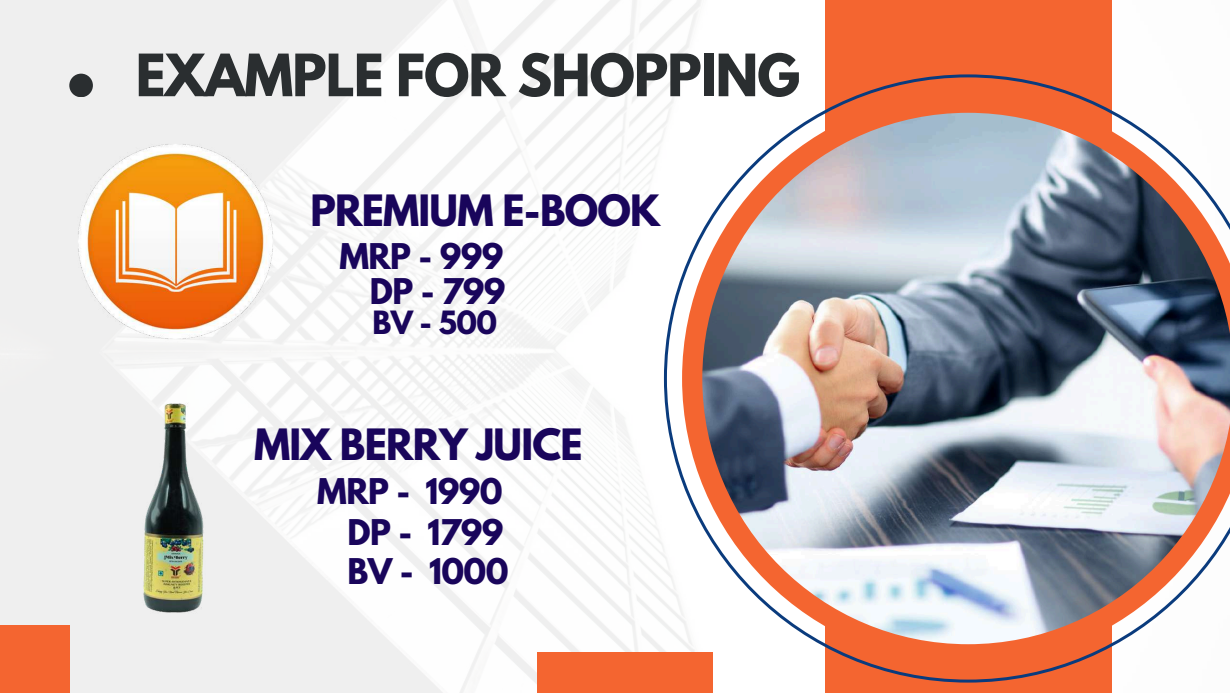
<style>
.page{position:relative;width:1230px;height:693px;background:#fff}
.page>*{position:absolute;margin:0;border:0;box-sizing:border-box;transform-origin:0 0}
.t1{font:700 51.7px "League Spartan";letter-spacing:-.02em;color:#2a2e30}
.t2{font:700 38.3px "League Spartan";letter-spacing:-.02em;color:#19055b}
.t3{font:700 31.4px/40.2px "League Spartan";letter-spacing:-.02em;color:#19055b}
.t4{font:700 28.4px "League Spartan";color:#19055b}
</style>
<div class="page">
<img style="left:0;top:0;width:1112px;height:693px">
<div style="left:538px;top:652px;width:175px;height:41px;background:#f46530"></div>
<div style="left:69px;top:74px;width:24px;height:23px;background:#2a2e30;border-radius:50%"></div>
<div style="left:825px;top:0;width:286px;height:693px;background:#f46530"></div>
<svg style="left:664px;top:74px;width:448px;height:609px"></svg>
<svg style="left:682px;top:93px;width:434px;height:571px"></svg>
<img style="left:702px;top:113px;width:528px;height:531px">
<div style="left:0;top:625px;width:69px;height:68px;background:#f46530"></div>
<img style="left:112px;top:356px;width:127px;height:279px">
<img style="left:69px;top:135px;width:213px;height:213px">
<h1 class="t1" style="left:136px;top:50px;width:666px">EXAMPLE FOR SHOPPING</h1>
<p class="t2" style="left:310px;top:192px;width:352px">PREMIUM E-BOOK</p>
<p class="t3" style="left:339px;top:240px;width:165px">MRP - 999</p>
<p class="t3" style="left:370px;top:275px;width:137px">DP - 799</p>
<p class="t4" style="left:372px;top:308px;width:126px">BV - 500</p>
<p class="t2" style="left:254px;top:425px;width:330px">MIX BERRY JUICE</p>
<p class="t3" style="left:348px;top:475px;width:162px;text-indent:-30px">MRP - 1990<br>DP - 1799<br>BV - 1000</p>
</div>
